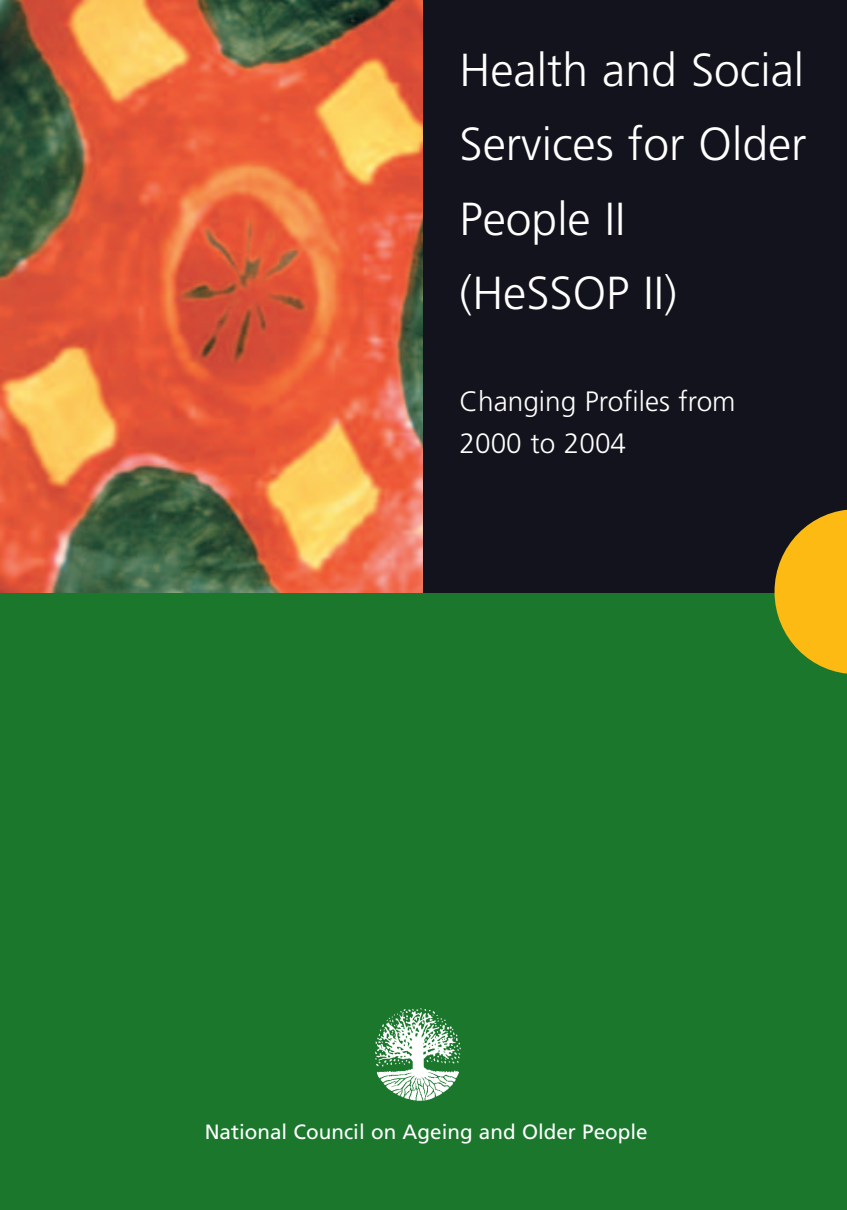
<style>
.page{position:relative;width:847px;height:1210px;background:#fff}
.page>*{position:absolute;margin:0;border:0;box-sizing:border-box;transform-origin:0 0}
.t1{font:300 46.2px/74.4px "Frutiger";color:#fff}
.t2{font:300 28px/42px "Frutiger";color:#fff}
.t3{font:20.65px "Frutiger";color:#fff}
</style>
<div class="page">
<img style="left:0;top:0;width:423px;height:593px">
<div style="left:423px;top:0;width:424px;height:600px;background:#12131c"></div>
<div style="left:0;top:593px;width:847px;height:616px;background:#1a772c"></div>
<svg style="left:774px;top:509px;width:73px;height:165px"></svg>
<img style="left:375px;top:1008px;width:86px;height:93px">
<p class="t1" style="left:459px;top:36px;width:348px">Health and Social<br>Services for Older<br>People II (HeSSOP II)</p>
<p class="t2" style="left:459px;top:383px;width:277px">Changing Profiles from<br>2000 to 2004</p>
<p class="t3" style="left:205px;top:1123px;width:444px">National Council on Ageing and Older People</p>
</div>
